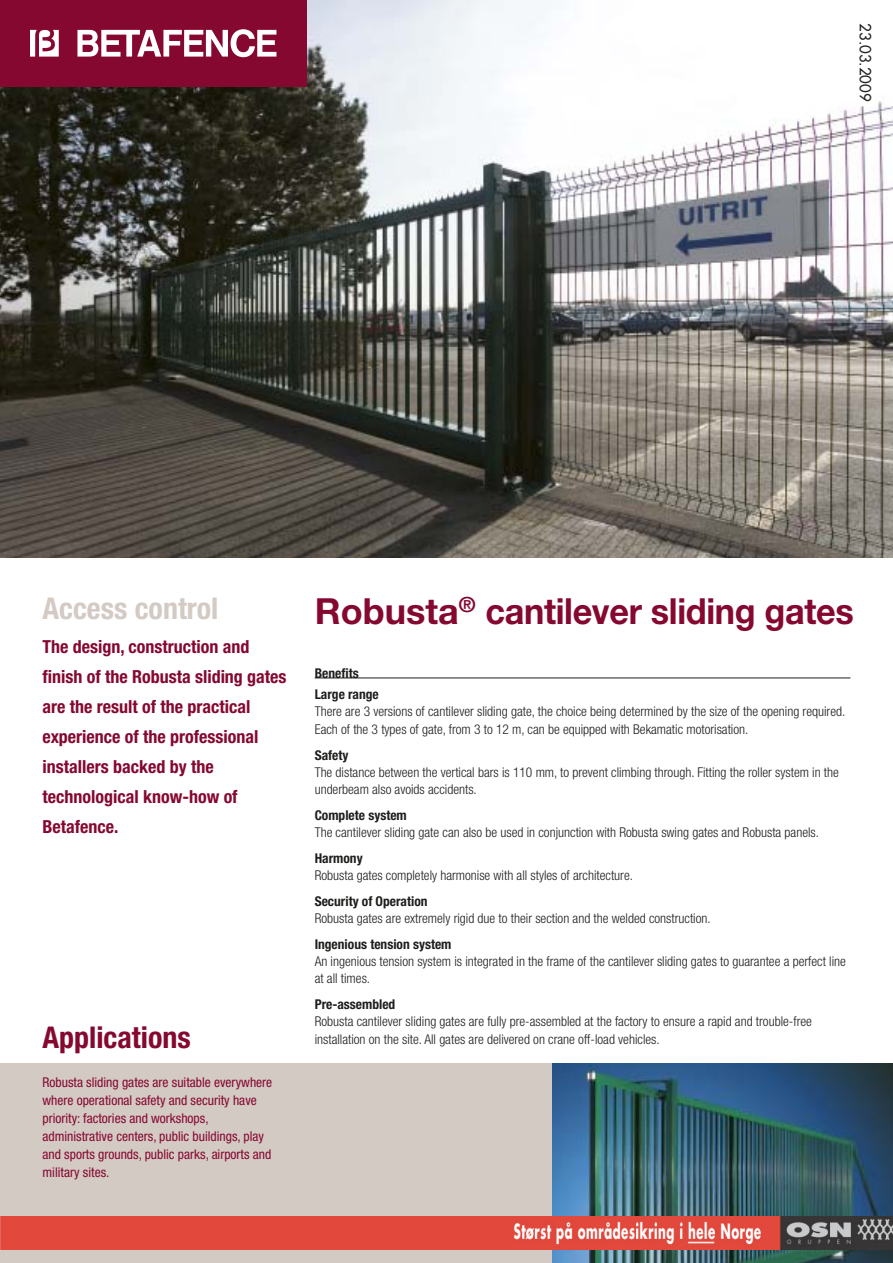
<style>
.page{position:relative;width:893px;height:1263px;background:#fff}
.page>*{position:absolute;margin:0;border:0;box-sizing:border-box;transform-origin:0 0}
.t1{font:700 36px "Helvetica Neue";letter-spacing:-.01em;color:#850830}
.t2{font:700 condensed 30px "Helvetica Neue";color:#d4cac4}
.t3{font:700 condensed 30px "Helvetica Neue";color:#850830}
.t4{font:700 condensed 18px/30px "Helvetica Neue";color:#850830}
.t5{font:15px "Futura";color:#231f20}
.t6{font:300 condensed 13.5px/17.2px "Helvetica Neue";color:#1f1e1d}
.t7{font:condensed 13.5px/18px "Helvetica Neue";color:#850830}
.t8{font:700 condensed 13.5px/21.5px "Helvetica Neue";color:#1f1e1d}
</style>
<div class="page">
<div style="left:0;top:1063px;width:893px;height:200px;background:#d4cac4"></div>
<img style="left:0;top:0;width:893px;height:557px">
<div style="left:0;top:0;width:306px;height:86px;background:#850830"></div>
<svg style="left:77px;top:29px;width:199px;height:28px"></svg>
<svg style="left:30px;top:30px;width:29px;height:27px"></svg>
<hr style="left:315px;top:678px;width:535px;height:1px;background:#1f1e1d">
<img style="left:553px;top:1063px;width:340px;height:200px">
<img style="left:0;top:1217px;width:893px;height:33px">
<p class="t5" style="left:875px;top:23px;width:80px;rotate:90deg">23.03.2009</p>
<h2 class="t2" style="left:43px;top:597px;width:177px">Access control</h2>
<h3 class="t4" style="left:43px;top:633px;width:246px">The design, construction and finish of the Robusta sliding gates are the result of the practical experience of the professional installers backed by the technological know-how of<br>Betafence.</h3>
<h2 class="t3" style="left:43px;top:1027px;width:150px">Applications</h2>
<p class="t7" style="left:43px;top:1074px;width:231px">Robusta sliding gates are suitable everywhere where operational safety and security have priority: factories and workshops, administrative centers, public buildings, play and sports grounds, public parks, airports and military sites.</p>
<h1 class="t1" style="left:315px;top:598px;width:540px">Robusta<sup>®</sup> cantilever sliding gates</h1>
<p class="t8" style="left:315px;top:663px;width:66px">Benefits<br>Large range</p>
<p class="t6" style="left:315px;top:704px;width:532px">There are 3 versions of cantilever sliding gate, the choice being determined by the size of the opening required.<br>Each of the 3 types of gate, from 3 to 12 m, can be equipped with Bekamatic motorisation.</p>
<p class="t8" style="left:315px;top:745px;width:35px">Safety</p>
<p class="t6" style="left:315px;top:764px;width:526px">The distance between the vertical bars is 110 mm, to prevent climbing through. Fitting the roller system in the underbeam also avoids accidents.</p>
<p class="t8" style="left:315px;top:805px;width:94px">Complete system</p>
<p class="t6" style="left:315px;top:825px;width:506px">The cantilever sliding gate can also be used in conjunction with Robusta swing gates and Robusta panels.</p>
<p class="t8" style="left:315px;top:848px;width:50px">Harmony</p>
<p class="t6" style="left:315px;top:868px;width:320px">Robusta gates completely harmonise with all styles of architecture.</p>
<p class="t8" style="left:315px;top:891px;width:114px">Security of Operation</p>
<p class="t6" style="left:315px;top:911px;width:398px">Robusta gates are extremely rigid due to their section and the welded construction.</p>
<p class="t8" style="left:315px;top:934px;width:138px">Ingenious tension system</p>
<p class="t6" style="left:315px;top:954px;width:533px">An ingenious tension system is integrated in the frame of the cantilever sliding gates to guarantee a perfect line at all times.</p>
<p class="t8" style="left:315px;top:995px;width:82px">Pre-assembled</p>
<p class="t6" style="left:315px;top:1014px;width:499px">Robusta cantilever sliding gates are fully pre-assembled at the factory to ensure a rapid and trouble-free installation on the site. All gates are delivered on crane off-load vehicles.</p>
</div>
